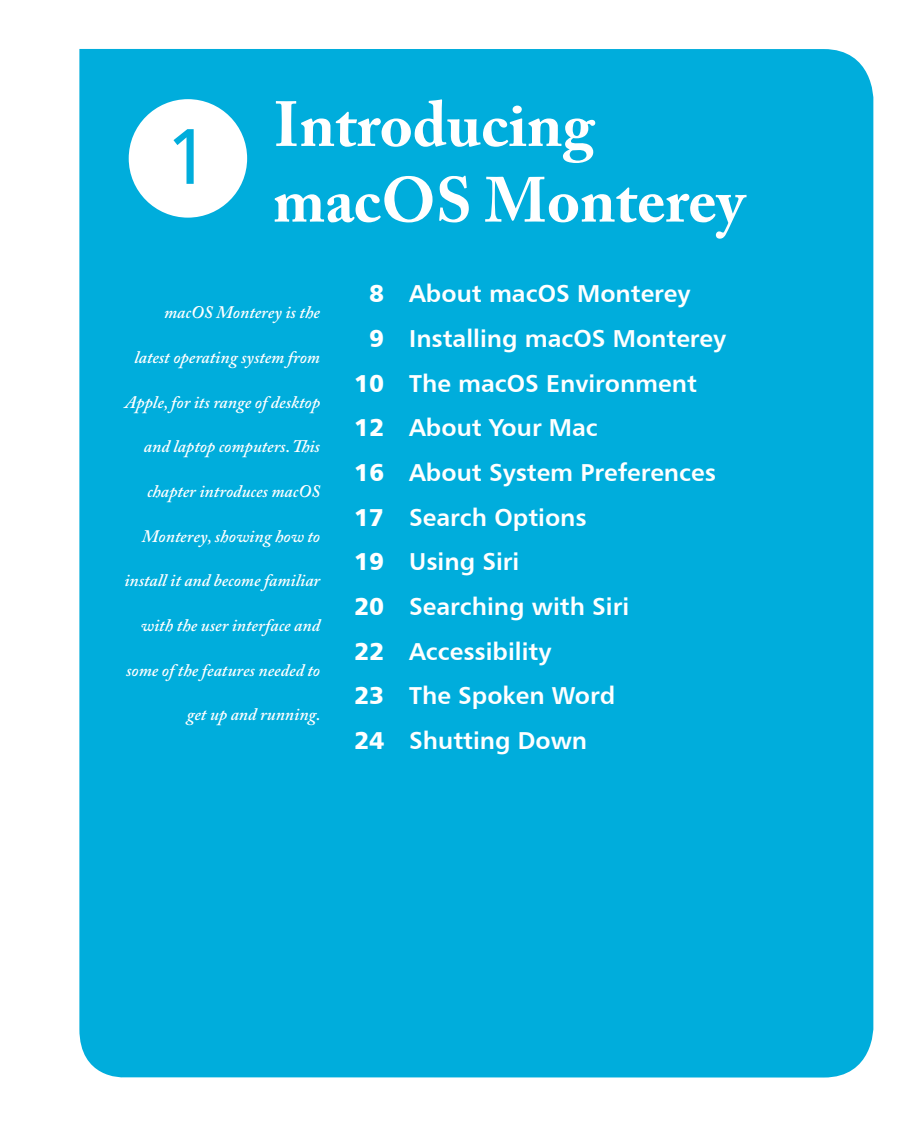
<style>
.page{position:relative;width:923px;height:1127px;background:#fff}
.page>*{position:absolute;margin:0;border:0;box-sizing:border-box;transform-origin:0 0}
.t1{font:78.75px "Humanist 777 BT Roman B";color:#00addc}
.t2{font:700 63px/75.6px "Adobe Caslon Pro";color:#fff}
.t3{font:24.5px/44.6px "Humanist 777 BT Bold B";color:#fff}
.t4{font:24.5px/44.6px "Humanist 777 BT Black B";color:#fff;text-align:right}
.t5{font:italic 600 17.5px "Adobe Caslon Pro";color:#fff}
</style>
<div class="page">
<div style="left:79px;top:49px;width:794px;height:1029px;background:#00addc"></div>
<div style="left:129px;top:99px;width:118px;height:118px;background:#fff;border-radius:50%"></div>
<h1 class="t1" style="left:165px;top:107px;width:47px">1</h1>
<h2 class="t2" style="left:273px;top:86px;width:473px">Introducing macOS Monterey</h2>
<p class="t5" style="left:164px;top:302px;width:157px">macOS Monterey is the</p>
<p class="t5" style="left:134px;top:346px;width:187px">latest operating system from</p>
<p class="t5" style="left:125px;top:391px;width:197px">Apple, for its range of desktop</p>
<p class="t5" style="left:144px;top:436px;width:178px">and laptop computers. This</p>
<p class="t5" style="left:147px;top:480px;width:174px">chapter introduces macOS</p>
<p class="t5" style="left:142px;top:525px;width:180px">Monterey, showing how to</p>
<p class="t5" style="left:124px;top:570px;width:197px">install it and become familiar</p>
<p class="t5" style="left:141px;top:614px;width:181px">with the user interface and</p>
<p class="t5" style="left:126px;top:659px;width:195px">some of the features needed to</p>
<p class="t5" style="left:187px;top:703px;width:135px">get up and running.</p>
<h3 class="t4" style="left:354px;top:270px;width:32px">8<br>9<br>10<br>12<br>16<br>17<br>19<br>20<br>22<br>23<br>24</h3>
<h3 class="t3" style="left:409px;top:270px;width:318px">About macOS Monterey<br>Installing macOS Monterey<br>The macOS Environment<br>About Your Mac<br>About System Preferences<br>Search Options<br>Using Siri<br>Searching with Siri<br>Accessibility<br>The Spoken Word<br>Shutting Down</h3>
</div>
